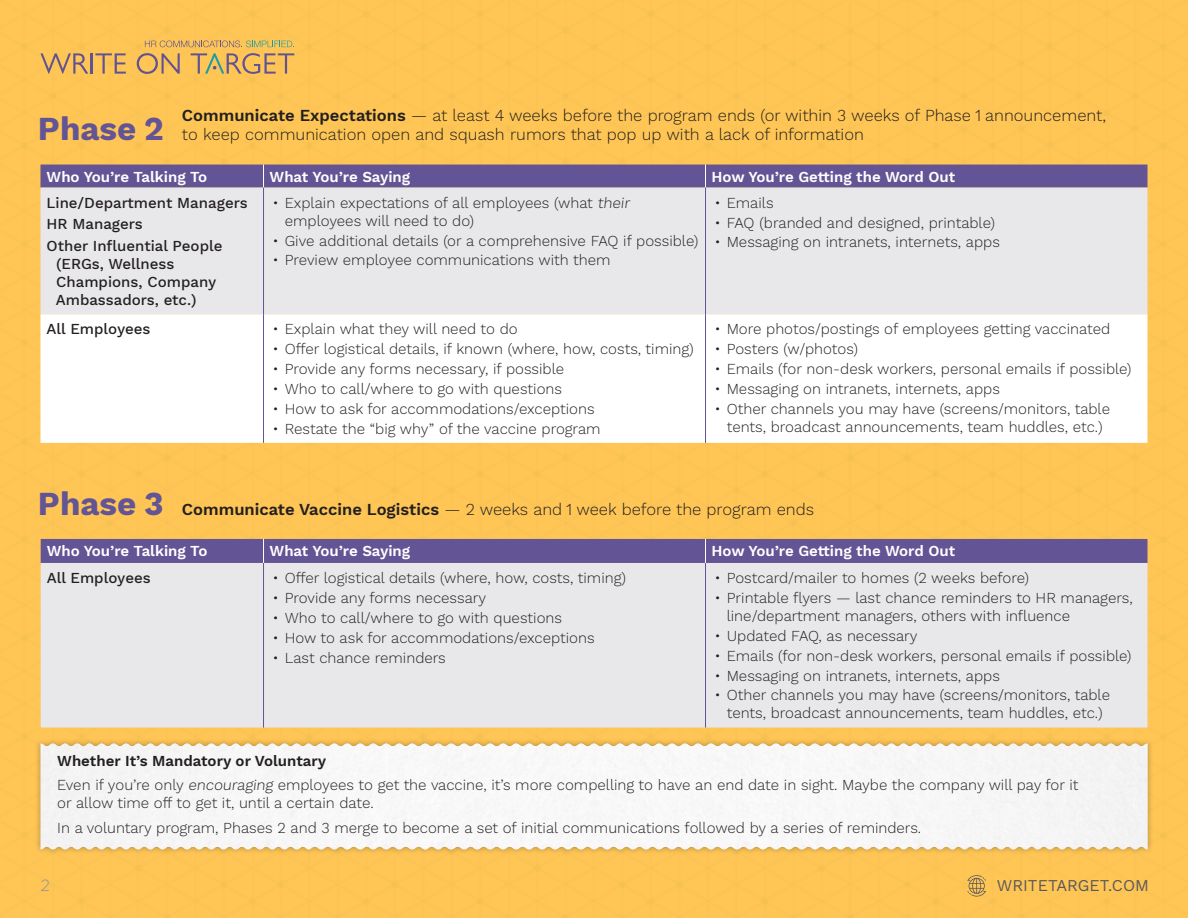
<style>
.page{position:relative;width:1188px;height:918px;background:#ffc656}
.page>*{position:absolute;margin:0;border:0;box-sizing:border-box;transform-origin:0 0}
.t1{font:700 33px "Work Sans";color:#635495}
.t2{font:300 16.5px/19.8px "Work Sans";color:#231f20}
.t3{font:16.2px "Work Sans";color:#57585a}
.t4{font:300 16.2px "Gotham";color:#939598}
.Bullet_Body{font:300 15px/18px "Work Sans";color:#231f20}
.Work_Sans_Body{font:300 15px/18px "Work Sans";color:#231f20}
.Work_Sans_Body-2{font:500 15px/18px "Work Sans";color:#231f20}
.Work_Sans_Body-3{font:600 15px "Work Sans";color:#fff}
.Work_Sans_Body-4{font:600 15px "Work Sans";color:#231f20}
.s1{font-weight:600}
.s2{font-weight:700;font-size:33px;color:#635495}
</style>
<div class="page">
<div style="left:40px;top:188px;width:1108px;height:126px;background:#e8e7e9"></div>
<svg style="left:40px;top:314px;width:1108px;height:129px"></svg>
<div style="left:40px;top:165px;width:1108px;height:23px;background:#635495"></div>
<hr style="left:263px;top:188px;width:1px;height:126px;background:#635495">
<hr style="left:705px;top:188px;width:1px;height:126px;background:#635495">
<hr style="left:263px;top:314px;width:1px;height:129px;background:#635495">
<hr style="left:705px;top:314px;width:1px;height:129px;background:#635495">
<svg style="left:40px;top:53px;width:48px;height:21px"></svg>
<hr style="left:91px;top:53px;width:2px;height:21px;background:#615393">
<svg style="left:95px;top:53px;width:31px;height:21px"></svg>
<svg style="left:137px;top:53px;width:43px;height:21px"></svg>
<svg style="left:191px;top:53px;width:103px;height:21px;background:#d1a966"></svg>
<svg style="left:145px;top:40px;width:149px;height:7px"></svg>
<div style="left:41px;top:563px;width:1107px;height:165px;background:#e8e7e9"></div>
<div style="left:41px;top:539px;width:1107px;height:24px;background:#635495"></div>
<hr style="left:263px;top:563px;width:1px;height:165px;background:#635495">
<hr style="left:705px;top:563px;width:1px;height:165px;background:#635495">
<div style="left:35px;top:738px;width:1119px;height:117px;background:#231f20;opacity:.35"></div>
<svg style="left:41px;top:744px;width:1106px;height:105px"></svg>
<svg style="left:967px;top:875px;width:19px;height:22px"></svg>
<p class="t1" style="left:38px;top:110px;width:127px">Phase 2</p>
<p class="t2" style="left:182px;top:106px;width:926px"><span class="s1">Communicate Expectations</span> — at least 4 weeks before the program ends (or within 3 weeks of Phase 1 announcement, to keep communication open and squash rumors that pop up with a lack of information</p>
<p class="Work_Sans_Body-3" style="left:47px;top:168px;width:162px">Who You’re Talking To</p>
<p class="Work_Sans_Body-3" style="left:270px;top:168px;width:142px">What You’re Saying</p>
<p class="Work_Sans_Body-3" style="left:712px;top:168px;width:245px">How You’re Getting the Word Out</p>
<p class="Work_Sans_Body-2" style="left:47px;top:194px;width:203px">Line/Department Managers</p>
<p class="Work_Sans_Body-2" style="left:47px;top:216px;width:98px">HR Managers</p>
<p class="Work_Sans_Body-2" style="left:56px;top:238px;width:168px;text-indent:-9px">Other Influential People (ERGs, Wellness<br>Champions, Company<br>Ambassadors, etc.)</p>
<p class="Bullet_Body" style="left:285px;top:194px;width:349px;text-indent:-12px">• Explain expectations of all employees (what their employees will need to do)</p>
<p class="Bullet_Body" style="left:273px;top:232px;width:427px">• Give additional details (or a comprehensive FAQ if possible)</p>
<p class="Bullet_Body" style="left:273px;top:252px;width:340px">• Preview employee communications with them</p>
<p class="Bullet_Body" style="left:715px;top:194px;width:60px">• Emails</p>
<p class="Bullet_Body" style="left:715px;top:214px;width:282px">• FAQ (branded and designed, printable)</p>
<p class="Bullet_Body" style="left:715px;top:234px;width:287px">• Messaging on intranets, internets, apps</p>
<p class="Work_Sans_Body-2" style="left:47px;top:321px;width:105px">All Employees</p>
<p class="Bullet_Body" style="left:273px;top:321px;width:247px">• Explain what they will need to do</p>
<p class="Bullet_Body" style="left:273px;top:341px;width:423px">• Offer logistical details, if known (where, how, costs, timing)</p>
<p class="Bullet_Body" style="left:273px;top:361px;width:293px">• Provide any forms necessary, if possible</p>
<p class="Bullet_Body" style="left:273px;top:381px;width:291px">• Who to call/where to go with questions</p>
<p class="Bullet_Body" style="left:273px;top:400px;width:323px">• How to ask for accommodations/exceptions</p>
<p class="Bullet_Body" style="left:273px;top:420px;width:330px">• Restate the “big why” of the vaccine program</p>
<p class="Bullet_Body" style="left:715px;top:321px;width:397px">• More photos/postings of employees getting vaccinated</p>
<p class="Bullet_Body" style="left:715px;top:341px;width:145px">• Posters (w/photos)</p>
<p class="Bullet_Body" style="left:715px;top:361px;width:418px">• Emails (for non-desk workers, personal emails if possible)</p>
<p class="Bullet_Body" style="left:715px;top:381px;width:287px">• Messaging on intranets, internets, apps</p>
<p class="Bullet_Body" style="left:715px;top:400px;width:397px;text-align:center">• Other channels you may have (screens/monitors, table tents, broadcast announcements, team huddles, etc.)</p>
<p class="t2" style="left:38px;top:500px;width:778px"><span class="s2">Phase 3</span> <span class="s1">Communicate Vaccine Logistics</span> — 2 weeks and 1 week before the program ends</p>
<p class="Work_Sans_Body-3" style="left:47px;top:542px;width:162px">Who You’re Talking To</p>
<p class="Work_Sans_Body-3" style="left:270px;top:542px;width:142px">What You’re Saying</p>
<p class="Work_Sans_Body-3" style="left:712px;top:542px;width:245px">How You’re Getting the Word Out</p>
<p class="Work_Sans_Body-2" style="left:47px;top:570px;width:105px">All Employees</p>
<p class="Bullet_Body" style="left:273px;top:570px;width:355px">• Offer logistical details (where, how, costs, timing)</p>
<p class="Bullet_Body" style="left:273px;top:589px;width:215px">• Provide any forms necessary</p>
<p class="Bullet_Body" style="left:273px;top:609px;width:291px">• Who to call/where to go with questions</p>
<p class="Bullet_Body" style="left:273px;top:629px;width:323px">• How to ask for accommodations/exceptions</p>
<p class="Bullet_Body" style="left:273px;top:649px;width:175px">• Last chance reminders</p>
<p class="Bullet_Body" style="left:715px;top:570px;width:316px">• Postcard/mailer to homes (2 weeks before)</p>
<p class="Bullet_Body" style="left:727px;top:589px;width:407px;text-indent:-12px">• Printable flyers — last chance reminders to HR managers, line/department managers, others with influence</p>
<p class="Bullet_Body" style="left:715px;top:627px;width:204px">• Updated FAQ, as necessary</p>
<p class="Bullet_Body" style="left:715px;top:647px;width:418px">• Emails (for non-desk workers, personal emails if possible)</p>
<p class="Bullet_Body" style="left:715px;top:667px;width:287px">• Messaging on intranets, internets, apps</p>
<p class="Bullet_Body" style="left:715px;top:687px;width:397px;text-align:center">• Other channels you may have (screens/monitors, table tents, broadcast announcements, team huddles, etc.)</p>
<p class="Work_Sans_Body-4" style="left:57px;top:752px;width:271px">Whether It’s Mandatory or Voluntary</p>
<p class="Work_Sans_Body" style="left:57px;top:777px;width:1023px">Even if you’re only encouraging employees to get the vaccine, it’s more compelling to have an end date in sight. Maybe the company will pay for it or allow time off to get it, until a certain date.</p>
<p class="Work_Sans_Body" style="left:57px;top:820px;width:866px">In a voluntary program, Phases 2 and 3 merge to become a set of initial communications followed by a series of reminders.</p>
<p class="t4" style="left:40px;top:875px;width:11px">2</p>
<p class="t3" style="left:997px;top:876px;width:154px">WRITETARGET.COM</p>
</div>
